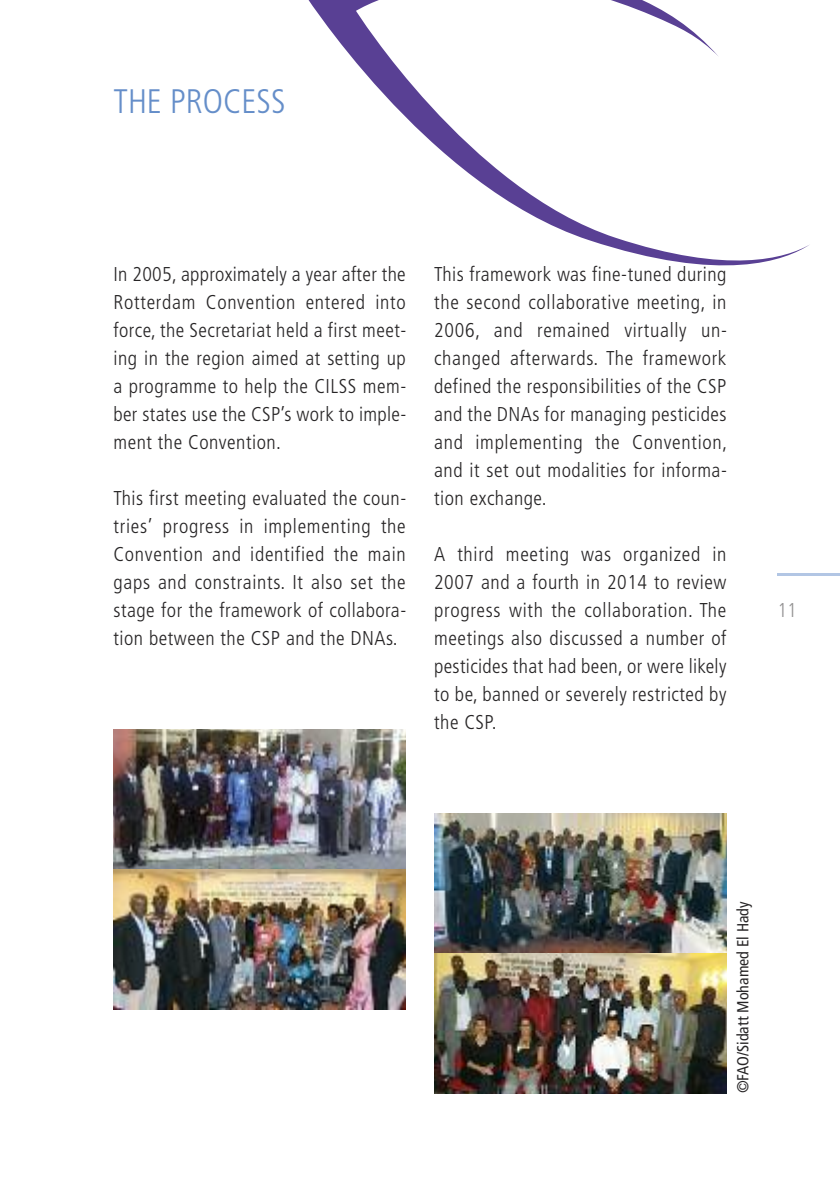
<style>
.page{position:relative;width:840px;height:1191px;background:#fff}
.page>*{position:absolute;margin:0;border:0;box-sizing:border-box;transform-origin:0 0}
.t1{font:300 condensed 34px "Frutiger";color:#658ec9}
.t2{font:300 condensed 20px/28px "Frutiger";letter-spacing:.025em;color:#272526;text-align:justify}
.t3{font:300 condensed 20px "Frutiger";color:rgb(39 37 38/.5)}
.t4{font:condensed 16px "Frutiger";color:#272526}
</style>
<div class="page">
<svg style="left:308px;top:0;width:501px;height:265px"></svg>
<hr style="left:777px;top:573px;width:62px;height:2px;background:#b2c6e4">
<img style="left:113px;top:729px;width:292px;height:140px">
<img style="left:113px;top:869px;width:292px;height:140px">
<img style="left:434px;top:813px;width:292px;height:140px">
<img style="left:434px;top:953px;width:292px;height:140px">
<h1 class="t1" style="left:113px;top:88px;width:173px">THE PROCESS</h1>
<p class="t2" style="left:113px;top:262px;width:294px">In 2005, approximately a year after the Rotterdam Convention entered into force, the Secretariat held a first meet&shy;ing in the region aimed at setting up a programme to help the CILSS mem&shy;ber states use the CSP’s work to imple&shy;ment the Convention.</p>
<p class="t2" style="left:113px;top:486px;width:294px">This first meeting evaluated the coun&shy;tries’ progress in implementing the Convention and identified the main gaps and constraints. It also set the stage for the framework of collabora&shy;tion between the CSP and the DNAs.</p>
<p class="t2" style="left:434px;top:262px;width:294px">This framework was fine-tuned during the second collaborative meeting, in 2006, and remained virtually un&shy;changed afterwards. The framework defined the responsibilities of the CSP and the DNAs for managing pesticides and implementing the Convention, and it set out modalities for informa&shy;tion exchange.</p>
<p class="t2" style="left:434px;top:542px;width:293px">A third meeting was organized in 2007 and a fourth in 2014 to review progress with the collaboration. The meetings also discussed a number of pesticides that had been, or were likely to be, banned or severely restricted by the CSP.</p>
<p class="t3" style="left:777px;top:602px;width:21px">11</p>
<p class="t4" style="left:736px;top:1093px;width:193px;rotate:-90deg">©FAO/Sidatt Mohamed El Hady</p>
</div>
